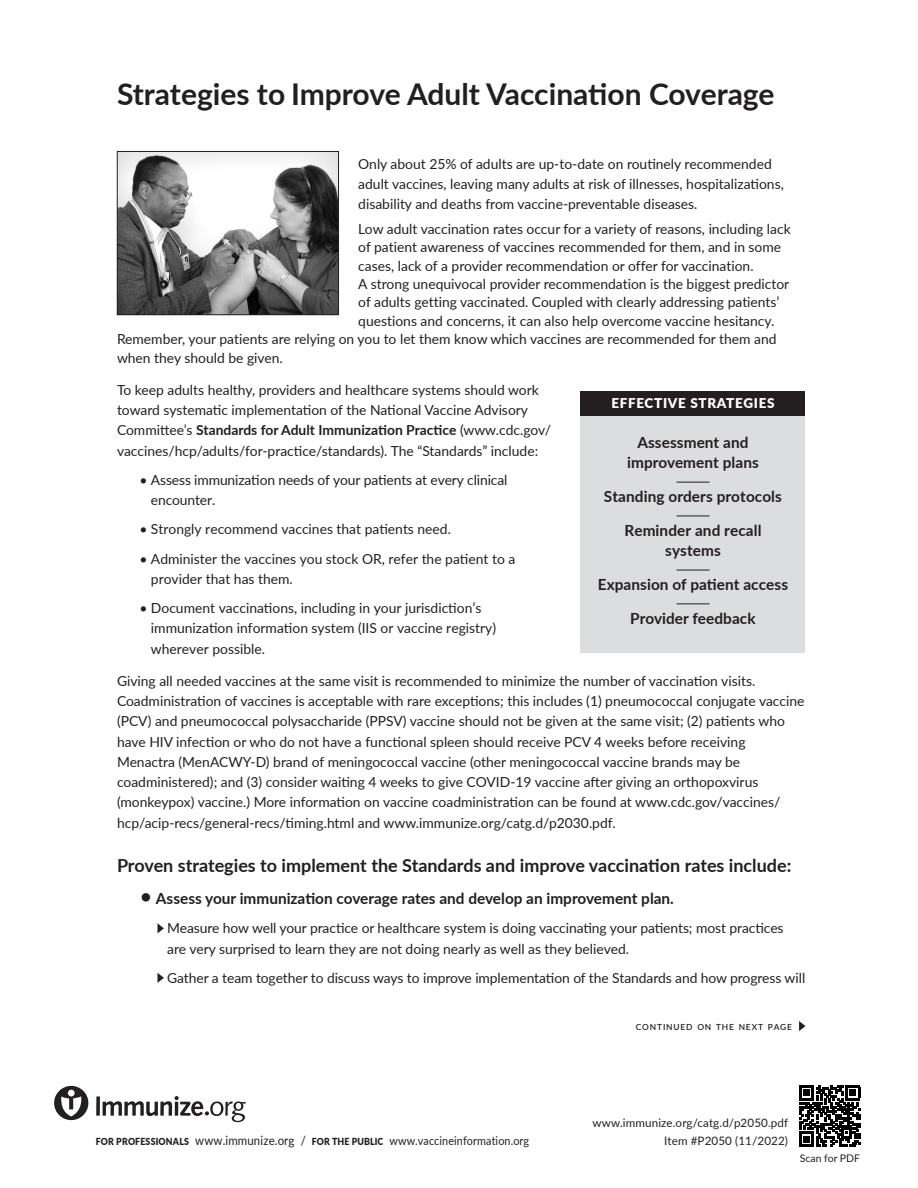
<style>
.page{position:relative;width:918px;height:1188px;background:#fff}
.page>*{position:absolute;margin:0;border:0;box-sizing:border-box;transform-origin:0 0}
.t1{font:700 30px "Lato";letter-spacing:-.005em;color:#231f20}
.Question{font:700 18px "Lato";color:#231f20}
.Question-2{font:700 15.3px/20.2px "Lato";letter-spacing:.005em;color:#231f20;text-align:center}
.Question-3{font:13.8px/20.2px "Lato";color:#231f20}
.Answer{font:13.8px/20.2px "Lato";color:#231f20}
.answer_para_2_copy{font:13.8px "Lato";color:#231f20}
.Question-4{font:900 13.5px "Lato";letter-spacing:.05em;color:#fff}
.t2{font:11.7px/18px "Lato";letter-spacing:.01em;color:#231f20;text-align:right}
.t3{font:10.5px "Lato";color:#231f20}
.t4{font:900 9.75px "Lato";letter-spacing:.02em;color:#231f20;scale:.9 1}
.t5{font:600 8.4px "Lato";letter-spacing:.1em;color:#231f20}
.s1{font-weight:700}
.s2{font-weight:400;font-size:22.5px}
.s3{font-weight:400;font-size:12.75px}
.s4{font-weight:400;font-size:12px}
</style>
<div class="page">
<svg style="left:158px;top:923px;width:6px;height:10px"></svg>
<svg style="left:158px;top:973px;width:6px;height:10px"></svg>
<div style="left:580px;top:391px;width:226px;height:26px;background:#231f20"></div>
<div style="left:580px;top:416px;width:226px;height:237px;background:#dcdddf"></div>
<hr style="left:676px;top:482px;width:34px;height:1px;background:#231f20">
<hr style="left:676px;top:516px;width:34px;height:1px;background:#231f20">
<hr style="left:676px;top:570px;width:34px;height:1px;background:#231f20">
<hr style="left:676px;top:603px;width:34px;height:1px;background:#231f20">
<img style="left:119px;top:153px;width:218px;height:160px">
<div style="left:117px;top:151px;width:222px;height:164px;border:1px solid #231f20"></div>
<svg style="left:799px;top:1021px;width:7px;height:10px"></svg>
<div style="left:54px;top:1086px;width:34px;height:34px;background:#231f20;border-radius:50%"></div>
<svg style="left:61px;top:1096px;width:22px;height:20px"></svg>
<div style="left:68px;top:1090px;width:7px;height:6px;background:#fff;border-radius:50%"></div>
<svg style="left:96px;top:1096px;width:150px;height:26px"></svg>
<svg style="left:799px;top:1085px;width:61px;height:62px"></svg>
<hr style="left:799px;top:1144px;width:15px;height:3px;background:#000">
<div style="left:803px;top:1136px;width:7px;height:6px;background:#000"></div>
<p class="t1" style="left:117px;top:72px;width:659px">Strategies to Improve Adult Vaccination Coverage</p>
<p class="Answer" style="left:358px;top:153px;width:427px">Only about 25% of adults are up-to-date on routinely recommended adult vaccines, leaving many adults at risk of illnesses, hospitalizations, disability and deaths from vaccine-preventable diseases.</p>
<p class="answer_para_2_copy" style="left:358px;top:219px;width:434px">Low adult vaccination rates occur for a variety of reasons, including lack</p>
<p class="answer_para_2_copy" style="left:358px;top:237px;width:424px">of patient awareness of vaccines recommended for them, and in some</p>
<p class="answer_para_2_copy" style="left:358px;top:256px;width:397px">cases, lack of a provider recommendation or offer for vaccination.</p>
<p class="answer_para_2_copy" style="left:358px;top:274px;width:433px">A strong unequivocal provider recommendation is the biggest predictor</p>
<p class="answer_para_2_copy" style="left:358px;top:293px;width:423px">of adults getting vaccinated. Coupled with clearly addressing patients’</p>
<p class="answer_para_2_copy" style="left:358px;top:311px;width:418px">questions and concerns, it can also help overcome vaccine hesitancy.</p>
<p class="answer_para_2_copy" style="left:117px;top:329px;width:661px">Remember, your patients are relying on you to let them know which vaccines are recommended for them and</p>
<p class="answer_para_2_copy" style="left:117px;top:348px;width:167px">when they should be given.</p>
<p class="Question-3" style="left:117px;top:379px;width:436px">To keep adults healthy, providers and healthcare systems should work toward systematic implementation of the National Vaccine Advisory Committee’s <span class="s1">Standards for Adult Immunization Practice</span> (www.cdc.gov/ vaccines/hcp/adults/for-practice/standards). The “Standards” include:</p>
<p class="Answer" style="left:151px;top:469px;width:358px;text-indent:-11px">• Assess immunization needs of your patients at every clinical encounter.</p>
<p class="Answer" style="left:140px;top:519px;width:313px">• Strongly recommend vaccines that patients need.</p>
<p class="Answer" style="left:151px;top:548px;width:366px;text-indent:-11px">• Administer the vaccines you stock OR, refer the patient to a provider that has them.</p>
<p class="Answer" style="left:151px;top:597px;width:347px;text-indent:-11px">• Document vaccinations, including in your jurisdiction’s immunization information system (IIS or vaccine registry) wherever possible.</p>
<p class="Question-3" style="left:117px;top:670px;width:689px">Giving all needed vaccines at the same visit is recommended to minimize the number of vaccination visits.<br>Coadministration of vaccines is acceptable with rare exceptions; this includes (1) pneumococcal conjugate vaccine (PCV) and pneumococcal polysaccharide (PPSV) vaccine should not be given at the same visit; (2) patients who have HIV infection or who do not have a functional spleen should receive PCV 4 weeks before receiving Menactra (MenACWY-D) brand of meningococcal vaccine (other meningococcal vaccine brands may be coadministered); and (3) consider waiting 4 weeks to give COVID-19 vaccine after giving an orthopoxvirus (monkeypox) vaccine.) More information on vaccine coadministration can be found at www.cdc.gov/vaccines/ hcp/acip-recs/general-recs/timing.html and www.immunize.org/catg.d/p2030.pdf.</p>
<p class="Question" style="left:117px;top:852px;width:676px">Proven strategies to implement the Standards and improve vaccination rates include:</p>
<p class="Question-2" style="left:140px;top:888px;width:536px"><span class="s2">•</span> Assess your immunization coverage rates and develop an improvement plan.</p>
<p class="Question-3" style="left:167px;top:918px;width:618px">Measure how well your practice or healthcare system is doing vaccinating your patients; most practices are very surprised to learn they are not doing nearly as well as they believed.</p>
<p class="Question-3" style="left:167px;top:967px;width:640px">Gather a team together to discuss ways to improve implementation of the Standards and how progress will</p>
<p class="Question-4" style="left:611px;top:393px;width:165px">EFFECTIVE STRATEGIES</p>
<p class="Question-2" style="left:627px;top:432px;width:133px">Assessment and improvement plans</p>
<p class="Question-2" style="left:604px;top:486px;width:179px">Standing orders protocols</p>
<p class="Question-2" style="left:624px;top:519px;width:139px">Reminder and recall systems</p>
<p class="Question-2" style="left:598px;top:574px;width:192px">Expansion of patient access</p>
<p class="Question-2" style="left:630px;top:607px;width:127px">Provider feedback</p>
<p class="t4" style="left:96px;top:1134px;width:483px">FOR PROFESSIONALS <span class="s3">www.immunize.org /</span> FOR THE PUBLIC <span class="s4">www.vaccineinformation.org</span></p>
<p class="t5" style="left:636px;top:1020px;width:158px">CONTINUED ON THE NEXT PAGE</p>
<p class="t2" style="left:593px;top:1113px;width:197px">www.immunize.org/catg.d/p2050.pdf<br>Item #P2050 (11/2022)</p>
<p class="t3" style="left:800px;top:1151px;width:62px">Scan for PDF</p>
</div>
